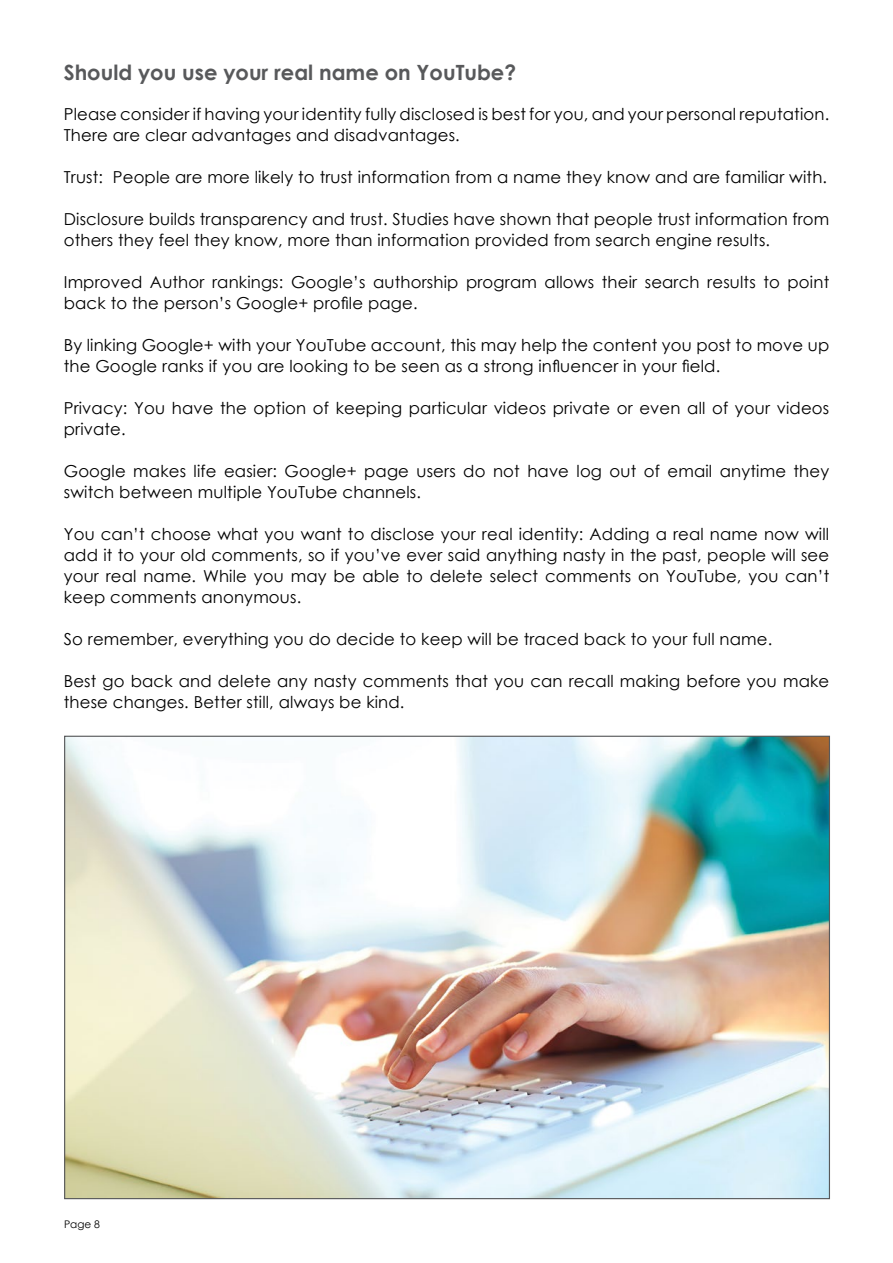
<style>
.page{position:relative;width:893px;height:1263px;background:#fff}
.page>*{position:absolute;margin:0;border:0;box-sizing:border-box;transform-origin:0 0}
.t1{font:700 21px "Century Gothic";color:#58595b}
.t2{font:16.5px/21px "Century Gothic";letter-spacing:.01em;color:#000}
.t3{font:10.5px "Century Gothic";color:#000}
</style>
<div class="page">
<img style="left:66px;top:738px;width:762px;height:459px">
<p class="t1" style="left:64px;top:56px;width:454px">Should you use your real name on YouTube?</p>
<p class="t2" style="left:64px;top:104px;width:767px">Please consider if having your identity fully disclosed is best for you, and your personal reputation.<br>There are clear advantages and disadvantages.</p>
<p class="t2" style="left:64px;top:167px;width:765px">Trust: People are more likely to trust information from a name they know and are familiar with.</p>
<p class="t2" style="left:64px;top:209px;width:767px">Disclosure builds transparency and trust. Studies have shown that people trust information from others they feel they know, more than information provided from search engine results.</p>
<p class="t2" style="left:64px;top:272px;width:767px">Improved Author rankings: Google’s authorship program allows their search results to point back to the person’s Google+ profile page.</p>
<p class="t2" style="left:64px;top:335px;width:767px">By linking Google+ with your YouTube account, this may help the content you post to move up the Google ranks if you are looking to be seen as a strong influencer in your field.</p>
<p class="t2" style="left:64px;top:398px;width:767px">Privacy: You have the option of keeping particular videos private or even all of your videos private.</p>
<p class="t2" style="left:64px;top:461px;width:767px">Google makes life easier: Google+ page users do not have log out of email anytime they switch between multiple YouTube channels.</p>
<p class="t2" style="left:64px;top:524px;width:767px;text-align:justify">You can’t choose what you want to disclose your real identity: Adding a real name now will add it to your old comments, so if you’ve ever said anything nasty in the past, people will see your real name. While you may be able to delete select comments on YouTube, you can’t keep comments anonymous.</p>
<p class="t2" style="left:64px;top:629px;width:710px">So remember, everything you do decide to keep will be traced back to your full name.</p>
<p class="t2" style="left:64px;top:671px;width:767px">Best go back and delete any nasty comments that you can recall making before you make these changes. Better still, always be kind.</p>
<p class="t3" style="left:64px;top:1217px;width:38px">Page 8</p>
</div>
